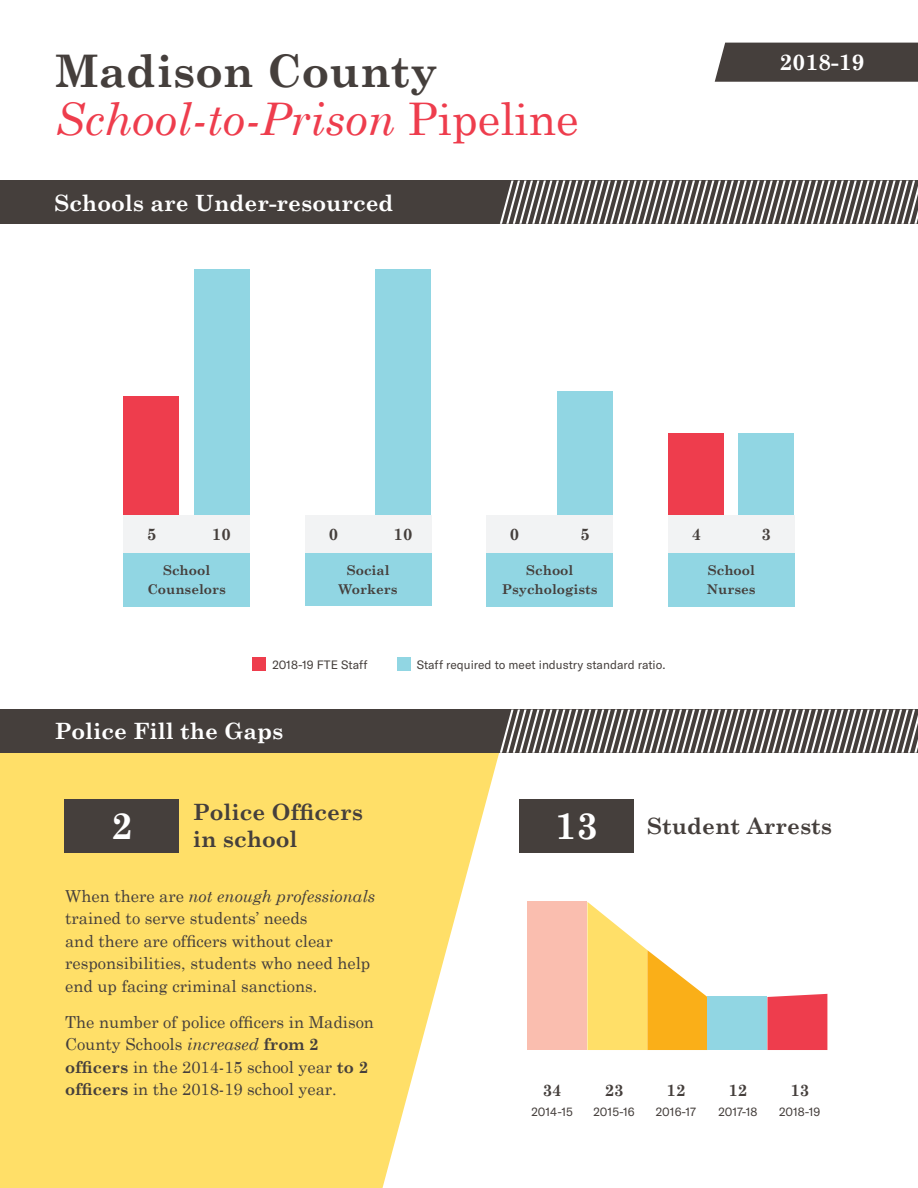
<style>
.page{position:relative;width:918px;height:1188px;background:#fff}
.page>*{position:absolute;margin:0;border:0;box-sizing:border-box;transform-origin:0 0}
.t1{font:330px "Chartwell Bars Vertical";color:#ee3d4d;scale:2.2 1}
.t2{font:330px "Chartwell Bars Vertical";color:#91d6e3;scale:2.2 1}
.t3{font:156px "Chartwell Areas";color:#ee3d4d;scale:.77 1}
.t4{font:italic 45px "Century Schoolbook";color:#ee3d4d}
.t5{font:700 45px "Century Schoolbook";color:#453f3c}
.t6{font:700 37.5px "Century Schoolbook";color:#fff}
.t7{font:700 22.5px "Century Schoolbook";color:#fff}
.t8{font:700 22.5px "Century Schoolbook";color:#453f3c}
.t9{font:16.5px/22.5px "Century Schoolbook";color:#453f3c}
.t10{font:700 16.5px "Century Schoolbook";color:#453f3c}
.t11{font:700 13.5px/19.5px "Century Schoolbook";color:#453f3c;text-align:center}
.t12{font:12px "GT America";color:#453f3c}
.s1{font-style:normal}
.s2{color:#91d6e3}
.s3{font-style:italic}
.s4{font-weight:700}
.s5{color:#fabeaf}
.s6{color:#ffdf68}
.s7{color:#faaf18}
</style>
<div class="page">
<svg style="left:0;top:753px;width:499px;height:435px;background:#fee27a"></svg>
<div style="left:715px;top:43px;width:203px;height:39px;background:#453f3c"></div>
<div style="left:0;top:181px;width:918px;height:43px;background:#453f3c"></div>
<div style="left:253px;top:657px;width:13px;height:14px;background:#ee3d4d"></div>
<div style="left:397px;top:657px;width:14px;height:14px;background:#91d6e3"></div>
<div style="left:0;top:710px;width:918px;height:43px;background:#453f3c"></div>
<div style="left:519px;top:799px;width:115px;height:54px;background:#453f3c"></div>
<div style="left:65px;top:799px;width:114px;height:54px;background:#453f3c"></div>
<div style="left:123px;top:553px;width:127px;height:54px;background:#91d6e3"></div>
<div style="left:123px;top:515px;width:127px;height:38px;background:#f2f3f4"></div>
<div style="left:305px;top:552px;width:126px;height:54px;background:#91d6e3"></div>
<div style="left:305px;top:515px;width:126px;height:38px;background:#f2f3f4"></div>
<div style="left:487px;top:553px;width:126px;height:54px;background:#91d6e3"></div>
<div style="left:487px;top:515px;width:126px;height:38px;background:#f2f3f4"></div>
<div style="left:668px;top:553px;width:127px;height:54px;background:#91d6e3"></div>
<div style="left:668px;top:515px;width:127px;height:38px;background:#f2f3f4"></div>
<svg style="left:500px;top:710px;width:418px;height:43px"></svg>
<svg style="left:500px;top:181px;width:418px;height:43px"></svg>
<h3 class="t5" style="left:55px;top:43px;width:384px">Madison County</h3>
<h3 class="t7" style="left:780px;top:49px;width:86px">2018-19</h3>
<h3 class="t4" style="left:55px;top:91px;width:526px">School-to-Prison <span class="s1">Pipeline</span></h3>
<h3 class="t7" style="left:54px;top:189px;width:341px">Schools are Under-resourced</h3>
<h1 class="t1" style="left:86px;top:199px;width:309px">48<span class="s2">9950</span>33</h1>
<p class="t10" style="left:147px;top:524px;width:11px">5</p>
<h1 class="t2" style="left:156px;top:199px;width:61px">99</h1>
<p class="t10" style="left:212px;top:524px;width:20px">10</p>
<p class="t10" style="left:329px;top:524px;width:11px">0</p>
<p class="t10" style="left:394px;top:524px;width:20px">10</p>
<p class="t10" style="left:510px;top:524px;width:11px">0</p>
<p class="t10" style="left:580px;top:524px;width:11px">5</p>
<p class="t10" style="left:692px;top:524px;width:11px">4</p>
<h1 class="t2" style="left:701px;top:199px;width:61px">33</h1>
<p class="t10" style="left:761px;top:524px;width:11px">3</p>
<p class="t11" style="left:147px;top:560px;width:80px">School<br>Counselors</p>
<p class="t11" style="left:339px;top:560px;width:61px">Social<br>Workers</p>
<p class="t11" style="left:502px;top:560px;width:97px">School<br>Psychologists</p>
<p class="t12" style="left:272px;top:657px;width:97px">2018-19 FTE Staff</p>
<p class="t12" style="left:417px;top:657px;width:250px">Staff required to meet industry standard ratio.</p>
<h3 class="t7" style="left:54px;top:718px;width:230px">Police Fill the Gaps</h3>
<p class="t11" style="left:707px;top:560px;width:50px;text-align:left">School<br>Nurses</p>
<h3 class="t6" style="left:111px;top:803px;width:23px">2</h3>
<h3 class="t8" style="left:193px;top:799px;width:172px">Police Officers</h3>
<h3 class="t8" style="left:193px;top:826px;width:106px">in school</h3>
<p class="t9" style="left:65px;top:884px;width:312px">When there are <span class="s3">not enough professionals </span>trained to serve students’ needs<br>and there are officers without clear responsibilities, students who need help end up facing criminal sanctions.</p>
<p class="t9" style="left:65px;top:1010px;width:310px">The number of police officers in Madison County Schools <span class="s3">increased</span> <span class="s4">from 2 officers</span> in the 2014-15 school year <span class="s4">to 2 officers</span> in the 2018-19 school year.</p>
<h3 class="t6" style="left:555px;top:803px;width:45px">13</h3>
<h3 class="t8" style="left:647px;top:812px;width:186px">Student Arrests</h3>
<h2 class="t3" style="left:527px;top:894px;width:391px"><span class="s5">+95</span><span class="s6">+64</span><span class="s7">+34</span><span class="s2">+34</span>+36+</h2>
<p class="t10" style="left:543px;top:1080px;width:20px">34</p>
<p class="t12" style="left:532px;top:1104px;width:43px">2014-15</p>
<p class="t10" style="left:605px;top:1080px;width:20px">23</p>
<p class="t12" style="left:594px;top:1104px;width:43px">2015-16</p>
<p class="t10" style="left:667px;top:1080px;width:20px">12</p>
<p class="t12" style="left:656px;top:1104px;width:42px">2016-17</p>
<p class="t10" style="left:728px;top:1080px;width:20px">12</p>
<p class="t12" style="left:718px;top:1104px;width:41px">2017-18</p>
<p class="t10" style="left:790px;top:1080px;width:20px">13</p>
<p class="t12" style="left:779px;top:1104px;width:43px">2018-19</p>
</div>
